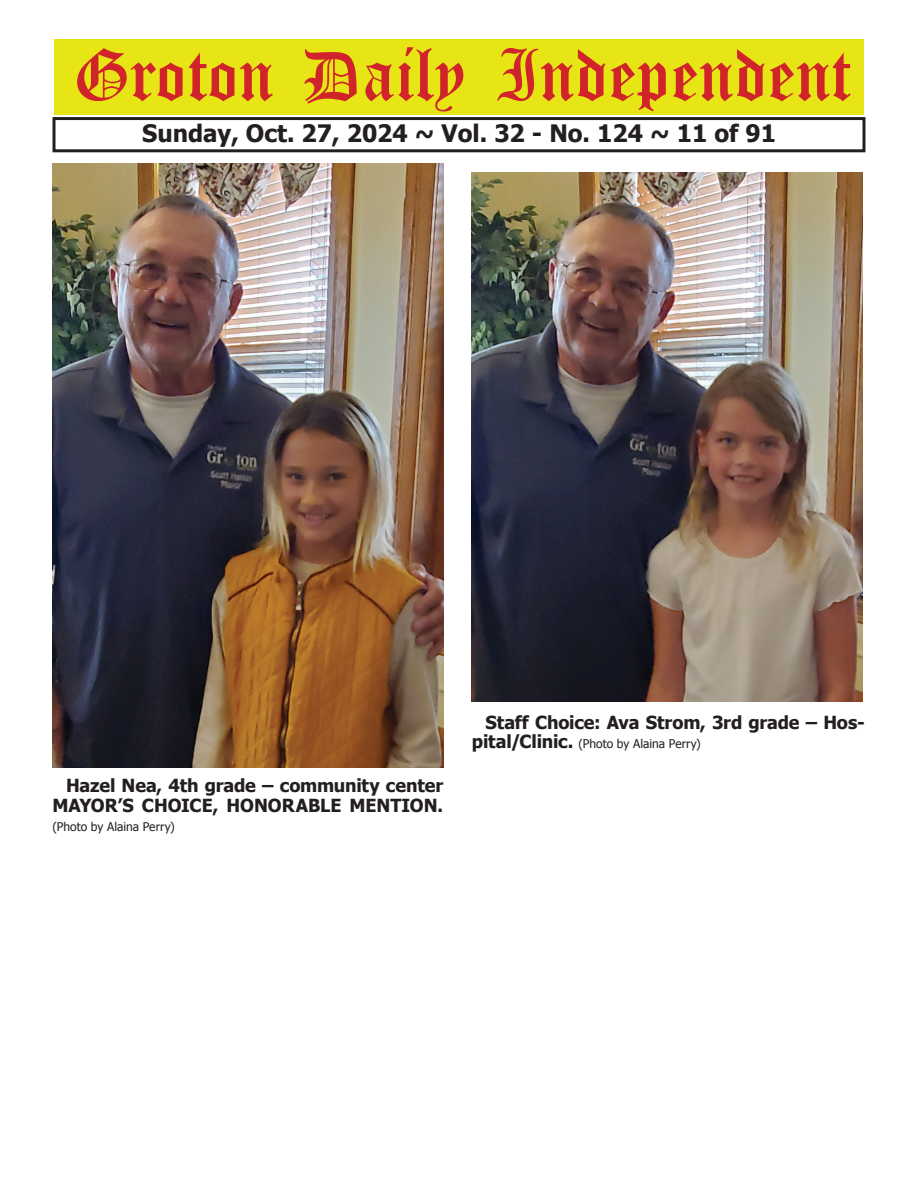
<style>
.page{position:relative;width:918px;height:1188px;background:#fff}
.page>*{position:absolute;margin:0;border:0;box-sizing:border-box;transform-origin:0 0}
.t1{font:54px "Old English Five";color:#d1232a}
.t2{font:700 24px "Tahoma";color:#231f20}
.t3{font:700 18px/19.5px "Tahoma";letter-spacing:-.005em;color:#231f20;text-align:right}
.t4{font:12px "Tahoma";color:#231f20}
.s1{font-weight:700;font-size:18px}
</style>
<div class="page">
<div style="left:52px;top:117px;width:814px;height:35px;border:3px solid #231f20"></div>
<div style="left:54px;top:40px;width:810px;height:75px;background:#e7e515"></div>
<img style="left:52px;top:164px;width:392px;height:603px">
<img style="left:472px;top:173px;width:390px;height:528px">
<h1 class="t1" style="left:73px;top:50px;width:779px">Groton Daily Independent</h1>
<h2 class="t2" style="left:142px;top:116px;width:635px">Sunday, Oct. 27, 2024 ~ Vol. 32 - No. 124 ~ 11 of 91</h2>
<p class="t3" style="left:52px;top:775px;width:392px">Hazel Nea, 4th grade – community center<br>MAYOR’S CHOICE, HONORABLE MENTION.</p>
<p class="t4" style="left:52px;top:819px;width:124px">(Photo by Alaina Perry)</p>
<p class="t3" style="left:485px;top:711px;width:381px">Staff Choice: Ava Strom, 3rd grade – Hos-</p>
<p class="t4" style="left:472px;top:736px;width:230px"><span class="s1">pital/Clinic.</span> (Photo by Alaina Perry)</p>
</div>
